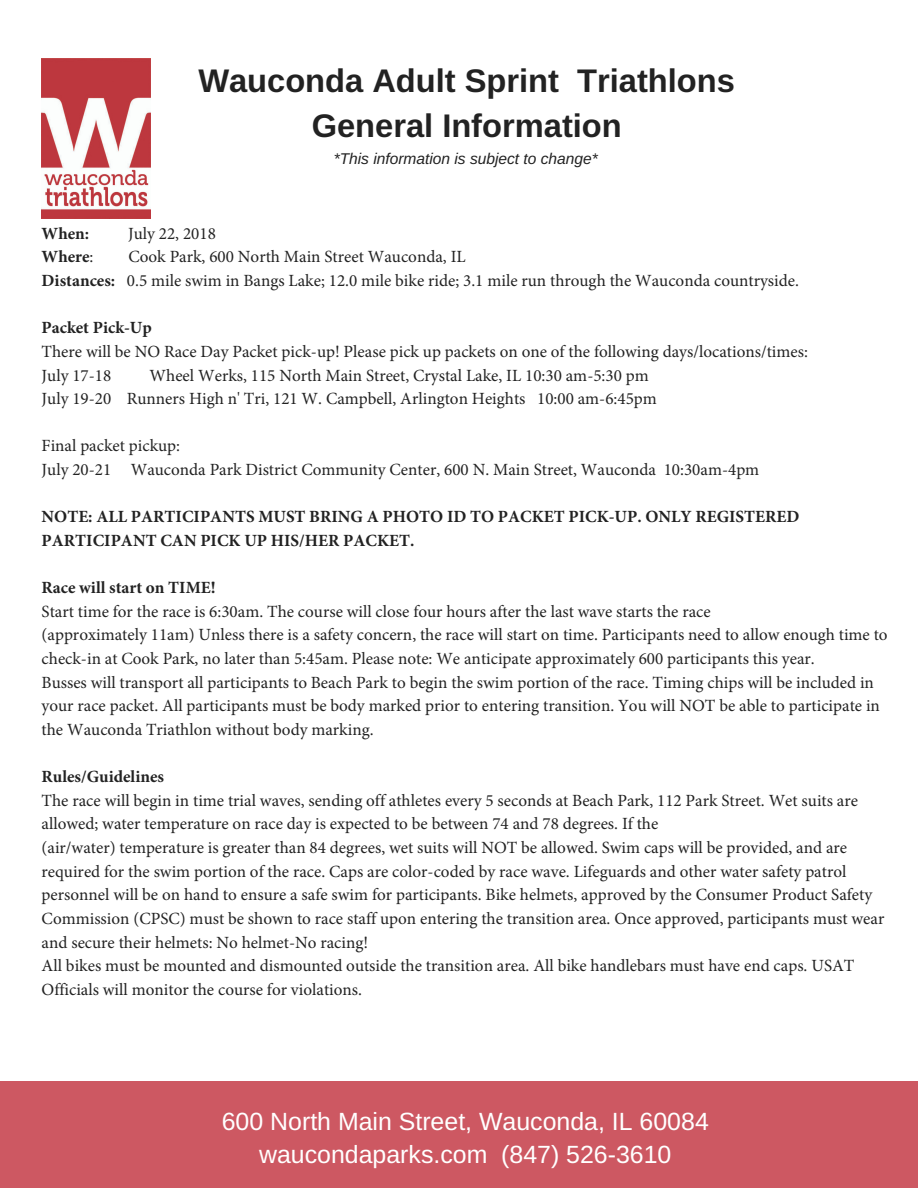
<style>
.page{position:relative;width:918px;height:1188px;background:#fff}
.page>*{position:absolute;margin:0;border:0;box-sizing:border-box;transform-origin:0 0}
.t1{font:700 32.7px/45px "Arimo";color:#222;text-align:center}
.t2{font:24.9px/33.8px "Arimo";color:#fff;text-align:center}
.t3{font:17.1px/23.7px "Minion Pro";color:#222}
.t4{font:700 17.1px/23.7px "Minion Pro";color:#222}
.t5{font:italic 15.6px "Arimo";color:#222}
.s1{font-weight:400}
.s2{font-weight:700}
</style>
<div class="page">
<div style="left:0;top:1082px;width:918px;height:106px;background:#cd5862"></div>
<img style="left:42px;top:58px;width:109px;height:160px">
<h1 class="t1" style="left:198px;top:58px;width:538px">Wauconda Adult Sprint Triathlons<br>General Information</h1>
<p class="t5" style="left:334px;top:150px;width:266px">*This information is subject to change*</p>
<p class="t4" style="left:42px;top:221px;width:49px">When:</p>
<p class="t3" style="left:128px;top:222px;width:89px">July 22, 2018</p>
<p class="t4" style="left:42px;top:245px;width:53px">Where<span class="s1">:</span></p>
<p class="t3" style="left:42px;top:245px;width:759px;text-indent:87px">Cook Park, 600 North Main Street Wauconda, IL<br><span class="s2">Distances:</span> 0.5 mile swim in Bangs Lake; 12.0 mile bike ride; 3.1 mile run through the Wauconda countryside.</p>
<p class="t4" style="left:42px;top:316px;width:112px">Packet Pick-Up</p>
<p class="t3" style="left:42px;top:340px;width:768px">There will be NO Race Day Packet pick-up! Please pick up packets on one of the following days/locations/times:<br>July 17-18</p>
<p class="t3" style="left:42px;top:363px;width:617px;text-indent:108px">Wheel Werks, 115 North Main Street, Crystal Lake, IL 10:30 am-5:30 pm<br>July 19-20 Runners High n' Tri, 121 W. Campbell, Arlington Heights 10:00 am-6:45pm</p>
<p class="t3" style="left:42px;top:434px;width:719px">Final packet pickup:<br>July 20-21 Wauconda Park District Community Center, 600 N. Main Street, Wauconda 10:30am-4pm</p>
<p class="t4" style="left:42px;top:505px;width:759px">NOTE: ALL PARTICIPANTS MUST BRING A PHOTO ID TO PACKET PICK-UP. ONLY REGISTERED<br>PARTICIPANT CAN PICK UP HIS/HER PACKET.</p>
<p class="t4" style="left:42px;top:576px;width:176px">Race will start on TIME!</p>
<p class="t3" style="left:42px;top:600px;width:848px">Start time for the race is 6:30am. The course will close four hours after the last wave starts the race<br>(approximately 11am) Unless there is a safety concern, the race will start on time. Participants need to allow enough time to check-in at Cook Park, no later than 5:45am. Please note: We anticipate approximately 600 participants this year.<br>Busses will transport all participants to Beach Park to begin the swim portion of the race. Timing chips will be included in your race packet. All participants must be body marked prior to entering transition. You will NOT be able to participate in the Wauconda Triathlon without body marking.</p>
<p class="t4" style="left:42px;top:765px;width:124px">Rules/Guidelines</p>
<p class="t3" style="left:42px;top:789px;width:844px">The race will begin in time trial waves, sending off athletes every 5 seconds at Beach Park, 112 Park Street. Wet suits are allowed; water temperature on race day is expected to be between 74 and 78 degrees. If the<br>(air/water) temperature is greater than 84 degrees, wet suits will NOT be allowed. Swim caps will be provided, and are required for the swim portion of the race. Caps are color-coded by race wave. Lifeguards and other water safety patrol personnel will be on hand to ensure a safe swim for participants. Bike helmets, approved by the Consumer Product Safety Commission (CPSC) must be shown to race staff upon entering the transition area. Once approved, participants must wear and secure their helmets: No helmet-No racing!<br>All bikes must be mounted and dismounted outside the transition area. All bike handlebars must have end caps. USAT Officials will monitor the course for violations.</p>
<h2 class="t2" style="left:222px;top:1104px;width:489px">600 North Main Street, Wauconda, IL 60084 waucondaparks.com (847) 526-3610</h2>
</div>
